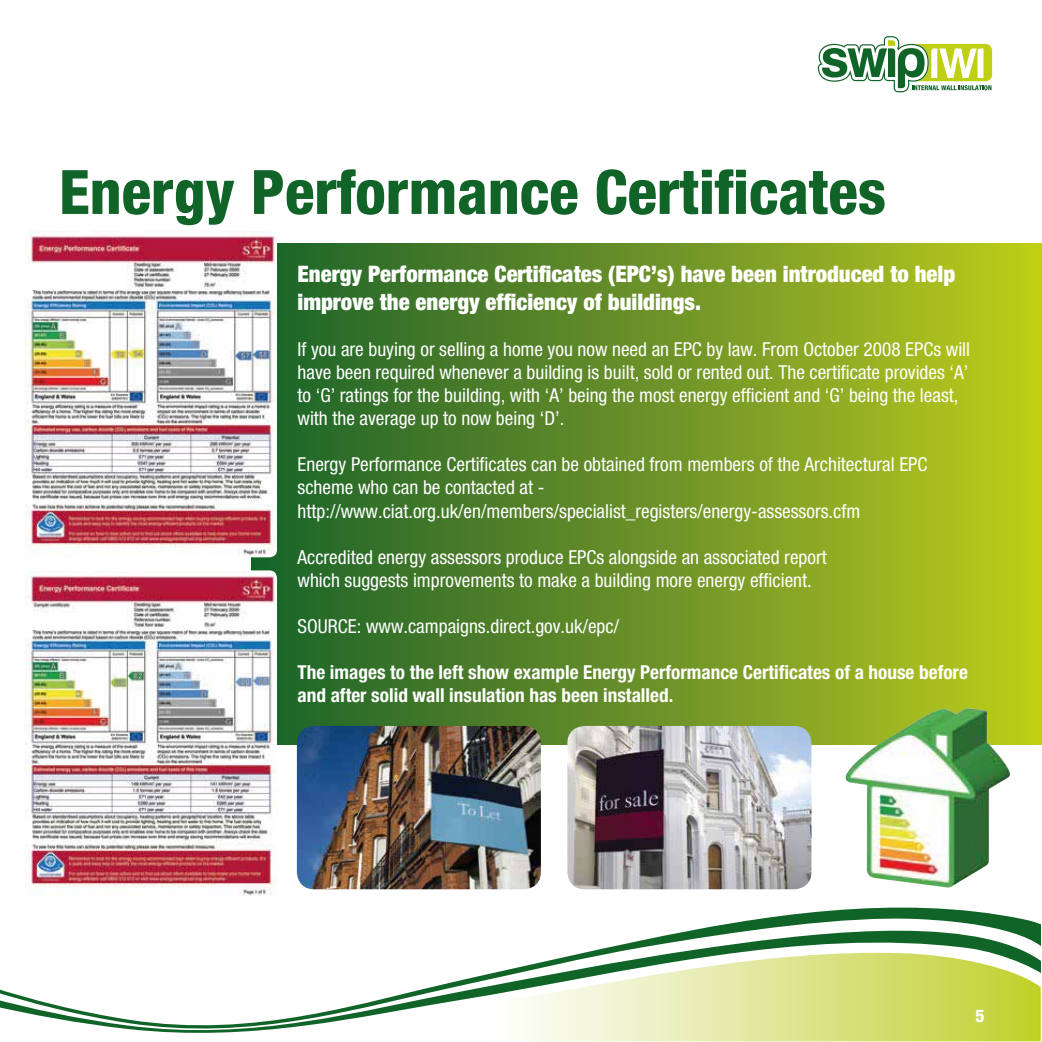
<style>
.page{position:relative;width:1042px;height:1042px;background:#fff}
.page>*{position:absolute;margin:0;border:0;box-sizing:border-box;transform-origin:0 0}
.t1{font:800 condensed 61.25px "Helvetica Neue";color:#116428}
.t2{font:900 condensed 22.75px/27.3px "Helvetica Neue";color:#fff}
.t3{font:condensed 19.25px/23.1px "Helvetica Neue";color:#fff}
.t4{font:700 condensed 19.25px/23.1px "Helvetica Neue";color:#fff}
.t5{font:800 condensed 17.5px "Helvetica Neue";color:#fff}
</style>
<div class="page">
<div style="left:252px;top:243px;width:790px;height:502px;background:linear-gradient(to right,#1a5f2e,#bdc91d)"></div>
<svg style="left:818px;top:36px;width:174px;height:56px"></svg>
<svg style="left:806px;top:907px;width:180px;height:6px"></svg>
<svg style="left:715px;top:913px;width:325px;height:13px;fill:#116428"></svg>
<svg style="left:583px;top:926px;width:457px;height:27px"></svg>
<svg style="left:0;top:953px;width:1040px;height:89px"></svg>
<img style="left:844px;top:708px;width:167px;height:180px">
<img style="left:25px;top:231px;width:252px;height:326px">
<img style="left:25px;top:570px;width:252px;height:326px">
<img style="left:297px;top:726px;width:244px;height:163px">
<img style="left:567px;top:726px;width:244px;height:163px">
<h1 class="t1" style="left:59px;top:154px;width:828px">Energy Performance Certificates</h1>
<p class="t2" style="left:298px;top:260px;width:659px">Energy Performance Certificates (EPC’s) have been introduced to help improve the energy efficiency of buildings.</p>
<p class="t3" style="left:298px;top:337px;width:674px">If you are buying or selling a home you now need an EPC by law. From October 2008 EPCs will have been required whenever a building is built, sold or rented out. The certificate provides ‘A’ to ‘G’ ratings for the building, with ‘A’ being the most energy efficient and ‘G’ being the least, with the average up to now being ‘D’.</p>
<p class="t3" style="left:298px;top:453px;width:631px">Energy Performance Certificates can be obtained from members of the Architectural EPC scheme who can be contacted at - http://www.ciat.org.uk/en/members/specialist_registers/energy-assessors.cfm</p>
<p class="t3" style="left:298px;top:545px;width:530px">Accredited energy assessors produce EPCs alongside an associated report which suggests improvements to make a building more energy efficient.</p>
<p class="t3" style="left:298px;top:614px;width:323px">SOURCE: www.campaigns.direct.gov.uk/epc/</p>
<p class="t4" style="left:298px;top:660px;width:672px">The images to the left show example Energy Performance Certificates of a house before and after solid wall insulation has been installed.</p>
<p class="t5" style="left:975px;top:1005px;width:11px">5</p>
</div>
